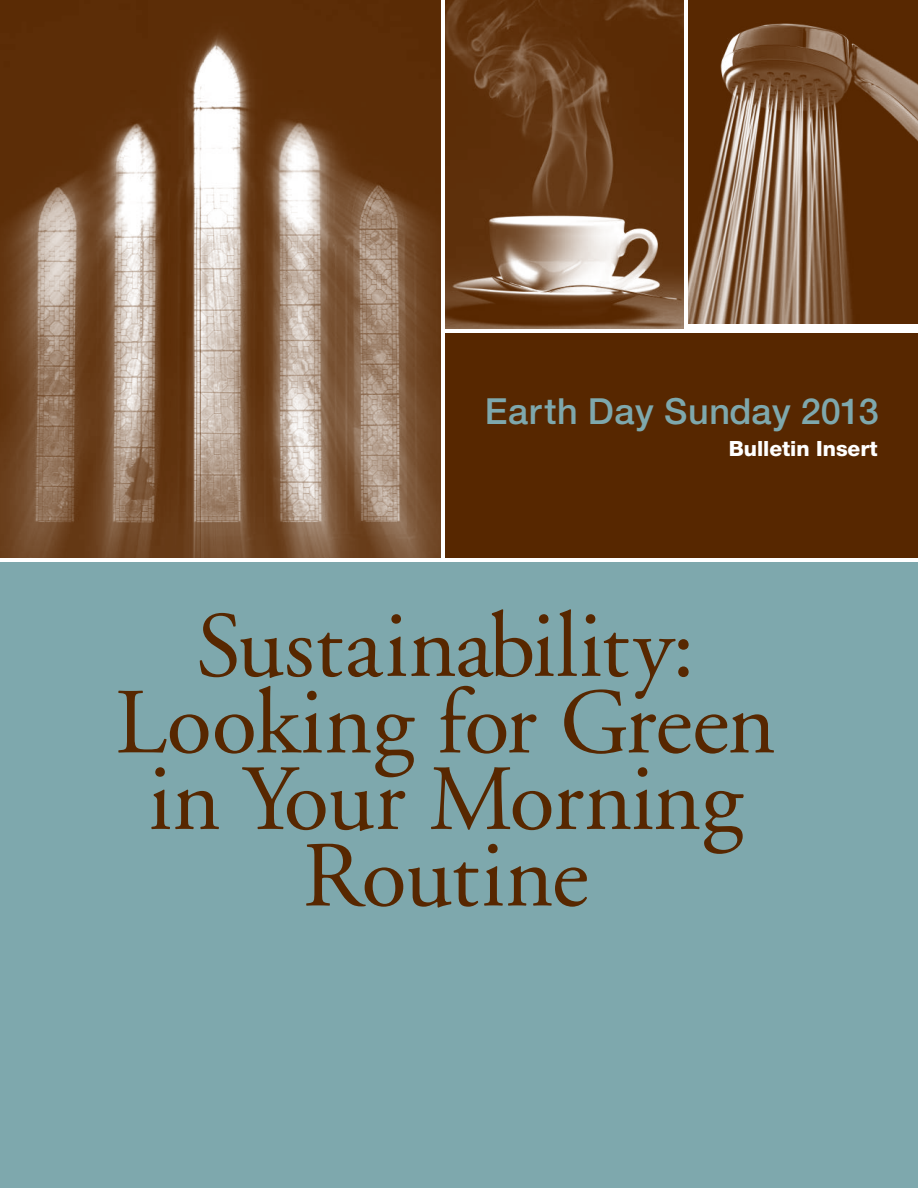
<style>
.page{position:relative;width:918px;height:1188px;background:#fff}
.page>*{position:absolute;margin:0;border:0;box-sizing:border-box;transform-origin:0 0}
.t1{font:93px/76.5px "Adobe Garamond";color:#572700;text-align:center}
.t2{font:500 36px "Helvetica Neue";letter-spacing:.02em;color:#7ea8ad}
.t3{font:800 21px "Helvetica Neue";color:#fff}
</style>
<div class="page">
<div style="left:0;top:562px;width:918px;height:626px;background:#7ea8ad"></div>
<div style="left:446px;top:333px;width:472px;height:225px;background:#572700"></div>
<img style="left:0;top:0;width:441px;height:558px">
<img style="left:688px;top:0;width:230px;height:324px">
<img style="left:446px;top:0;width:238px;height:328px">
<p class="t2" style="left:485px;top:390px;width:395px">Earth Day Sunday 2013</p>
<p class="t3" style="left:729px;top:436px;width:150px">Bulletin Insert</p>
<p class="t1" style="left:115px;top:610px;width:662px">Sustainability:<br>Looking for Green in Your Morning<br>Routine</p>
</div>
